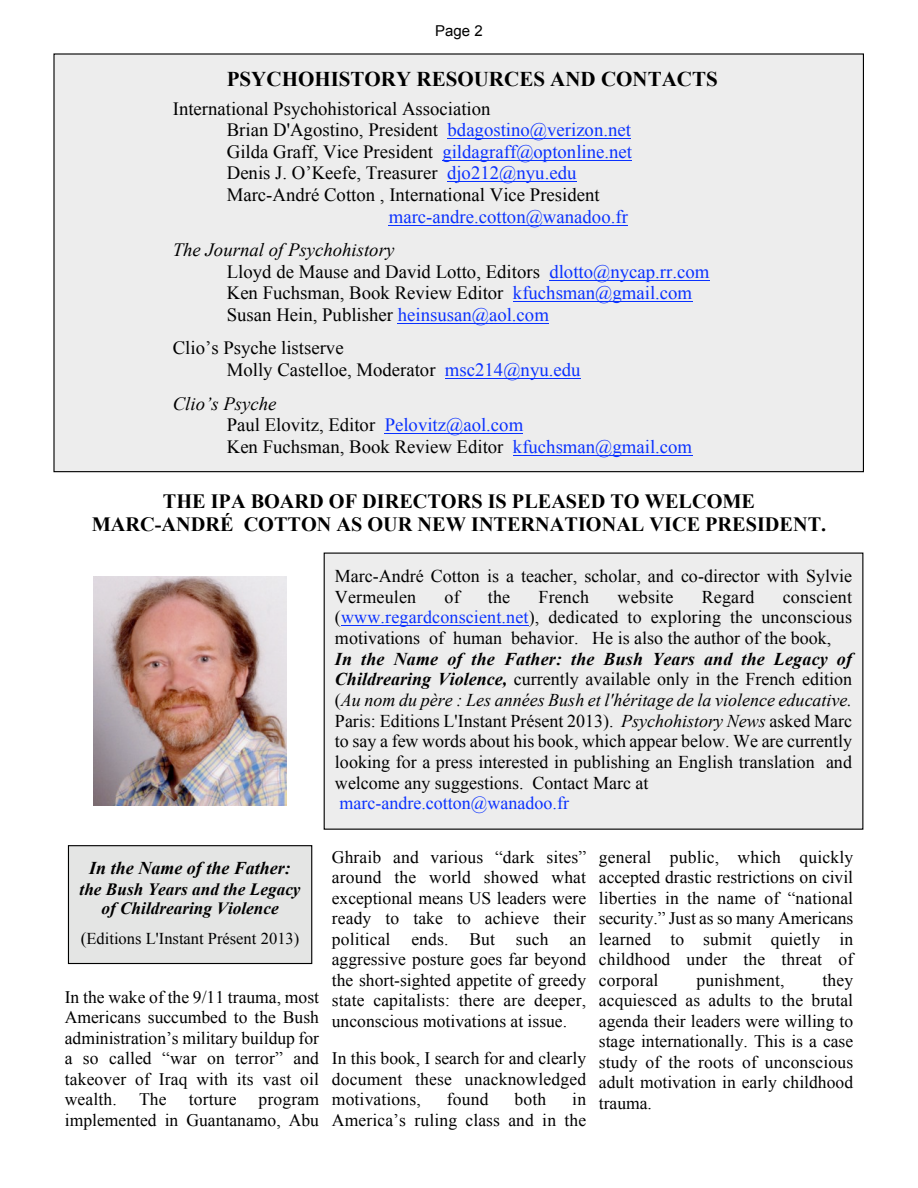
<style>
.page{position:relative;width:918px;height:1188px;background:#fff}
.page>*{position:absolute;margin:0;border:0;box-sizing:border-box;transform-origin:0 0}
.t1{font:21px "font 24870";color:#000}
.t2{font:20.25px/23.2px "font 24870";color:#000;text-align:center}
.t3{font:18.75px/21.6px "font 33061";color:#000}
.t4{font:18.75px "font 24871";color:#000}
.t5{font:18.75px "font 33061";color:#0a31ff}
.t6{font:18px/20.7px "font 33061";color:#000;text-align:justify}
.t7{font:18px "font 24872";color:#000}
.t8{font:18px "font 24871";color:#000}
.t9{font:18px "font 33061";color:#0a31ff}
.t10{font:17.55px/20.5px "font 33061";letter-spacing:.005em;color:#000;text-align:justify}
.t11{font:17.25px/19.8px "font 24872";color:#000;text-align:center}
.t12{font:16.5px "font 33061";color:#000}
.t13{font:15px "font 33060";color:#000}
.s1{color:#0a31ff}
.s2{font-family:"font 24872"}
.s3{font-family:"font 33061"}
.s4{font-family:"font 24871"}
.s5{font-size:17.25px}
</style>
<div class="page">
<div style="left:54px;top:54px;width:809px;height:418px;background:#ededed"></div>
<hr style="left:448px;top:138px;width:183px;height:1px;background:#0a31ff">
<hr style="left:442px;top:160px;width:190px;height:1px;background:#0a31ff">
<hr style="left:447px;top:182px;width:129px;height:1px;background:#0a31ff">
<hr style="left:389px;top:225px;width:239px;height:1px;background:#0a31ff">
<hr style="left:549px;top:280px;width:160px;height:1px;background:#0a31ff">
<hr style="left:513px;top:301px;width:179px;height:1px;background:#0a31ff">
<hr style="left:398px;top:323px;width:151px;height:1px;background:#0a31ff">
<hr style="left:445px;top:378px;width:136px;height:1px;background:#0a31ff">
<hr style="left:385px;top:433px;width:138px;height:1px;background:#0a31ff">
<hr style="left:513px;top:455px;width:179px;height:1px;background:#0a31ff">
<img style="left:93px;top:576px;width:194px;height:230px">
<div style="left:324px;top:553px;width:539px;height:276px;background:#ededed"></div>
<hr style="left:341px;top:625px;width:188px;height:1px;background:#0a31ff">
<div style="left:68px;top:846px;width:244px;height:118px;background:#e4e5e4"></div>
<div style="left:68px;top:845px;width:244px;height:119px;border:1px solid #000"></div>
<p class="t13" style="left:435px;top:23px;width:49px">!"#$ &amp;</p>
<p class="t1" style="left:227px;top:67px;width:493px">2IJKLML7IBMNJ NOIMPNKOI !4C KM4B!KBI</p>
<p class="t3" style="left:227px;top:98px;width:407px;text-indent:-54px">K(/4%('/&amp;-('C 0."12-2&amp;./-%&amp;1'C +..-1&amp;'/&amp;-(<br>$%&amp;'( )_+,-./&amp;(-= 0%4.&amp;A4(/ <span class="s1">!A',-./&amp;(-`74%&amp;R-(F(4/ </span>O&amp;CA' O%'88= A&amp;14 0%4.&amp;A4(/ <span class="s1">,&amp;CA',%'88`-:/-(C&amp;(4F(4/ </span>)4(&amp;. ^F 6*B4484= G%4'.D%4% <span class="s1">AC-&gt;&lt;&gt;`("DF4AD </span>U'%1T+(A%D X-//-( = K(/4%('/&amp;-('C A&amp;14 0%4.&amp;A4(/</p>
<p class="t5" style="left:389px;top:206px;width:241px">;'%1T'(A%4F1-//-(`5'('A--F8%</p>
<p class="t4" style="left:173px;top:239px;width:223px">12' 3"&amp;.#+4 "- 5/6!2"2%/$".6</p>
<p class="t3" style="left:227px;top:261px;width:484px">MC-"A A4 U'D.4 '(A )'7&amp;A M-//-= IA&amp;/-%. <span class="s1">AC-//-`("1':F%%F1-;<br></span>B4( WD12.;'(= $--B E47&amp;45 IA&amp;/-% <span class="s1">B8D12.;'(`,;'&amp;CF1-;<br></span>9D.'( F4&amp;(= 0D!C&amp;.24% <span class="s1">24&amp;(.D.'(`'-CF1-;</span></p>
<p class="t3" style="left:227px;top:337px;width:355px;text-indent:-54px">XC&amp;-*. 0."124 C&amp;./.4%74<br>U-CC" X'./4CC-4= U-A4%'/-% <span class="s1">;.1&gt;&lt;@`("DF4AD</span></p>
<p class="t4" style="left:173px;top:393px;width:105px">74%"8/ 5/6!2'</p>
<p class="t3" style="left:227px;top:414px;width:467px">0'DC IC-7&amp;/R= IA&amp;/-% <span class="s1">04C-7&amp;/R`'-CF1-;<br></span>B4( WD12.;'(= $--B E47&amp;45 IA&amp;/-% <span class="s1">B8D12.;'(`,;'&amp;CF1-;</span></p>
<p class="t2" style="left:92px;top:489px;width:736px">BLO 72! HM!NC M+ C7NOKBMNI 7I 2EO!IOC BM QOEKMGO<br>G!NKR!4CNS KMBBM4 !I MPN 4OQ*74BON4!B7M4!E 87KO 2NOI7CO4BT</p>
<p class="t6" style="left:335px;top:565px;width:519px">U'%1T+(A%D X-//-( &amp;. ' /4'124%= .12-C'%= '(A 1-TA&amp;%41/-% 5&amp;/2 9"C7&amp;4<br>A4%;4DC4(</p>
<p class="t6" style="left:335px;top:586px;width:519px;text-indent:448px">1-(.1&amp;4(/ L<span class="s1">555F%4,'%A1-(.1&amp;4(/F(4/</span>N= A4A&amp;1'/4A /- 4E:C-%&amp;(, /24 D(1-(.1&amp;-D. ;-/&amp;7'/&amp;-(. -8 2D;'( !42'7&amp;-%F F4 &amp;. 'C.- /24 'D/2-% -8 /24 !--B=</p>
<p class="t7" style="left:335px;top:649px;width:519px">&amp;2 -3. 4)$. #5 -3. !)-3."1 -3. 67'3 8.)"' )29 -3. :.;)+&lt; #5</p>
<p class="t6" style="left:335px;top:669px;width:519px"><span class="s2">=3*(9".)"*2; &gt;*#(.2+.?</span> 1D%%4(/C" '7'&amp;C'!C4 -(C" &amp;( /24 W%4(12 4A&amp;/&amp;-(</p>
<p class="t8" style="left:335px;top:690px;width:519px"><span class="s3">L</span>9&amp; #": (&amp; *;.' &lt; ='/ +##&gt;'/ ?&amp;/2 '$ 4@2&gt;.%$+,' (' 4+ A%"4'#!' '(&amp;!+$%A'B</p>
<p class="t6" style="left:335px;top:710px;width:519px">0'%&amp;.] IA&amp;/&amp;-(. M_K(./'(/ 0%D.4(/ &gt;?&lt;GNF <span class="s4">5/6!2"2%/$".6 C'D/</span> '.B4A U'%1 /- .'" ' 845 5-%A. '!-D/ 2&amp;. !--B= 52&amp;12 '::4'% !4C-5F Z4 '%4 1D%%4(/C" C--B&amp;(, 8-% ' :%4.. &amp;(/4%4./4A &amp;( :D!C&amp;.2&amp;(, '( I(,C&amp;.2 /%'(.C'/&amp;-( '(A 54C1-;4 '(" .D,,4./&amp;-(.F X-(/'1/ U'%1 '/</p>
<p class="t9" style="left:340px;top:793px;width:231px">;'%1T'(A%4F1-//-(`5'('A--F8%</p>
<p class="t6" style="left:445px;top:586px;width:17px">-8</p>
<p class="t6" style="left:488px;top:586px;width:24px">/24</p>
<p class="t6" style="left:538px;top:586px;width:52px">W%4(12</p>
<p class="t6" style="left:618px;top:586px;width:57px">54!.&amp;/4</p>
<p class="t6" style="left:702px;top:586px;width:54px">E4,'%A</p>
<p class="t7" style="left:89px;top:858px;width:203px">&amp;2 -3. 4)$. #5 -3. !)-3."1</p>
<p class="t11" style="left:80px;top:879px;width:223px">-3. 67'3 8.)"' )29 -3. :.;)+&lt; #5 =3*(9".)"*2; &gt;*#(.2+.</p>
<p class="t12" style="left:81px;top:929px;width:220px"><span class="s5">L</span>IA&amp;/&amp;-(. M_K(./'(/ 0%D.4(/ &gt;?&lt;GN</p>
<p class="t10" style="left:65px;top:987px;width:256px">K( /24 5'B4 -8 /24 V[&lt;&lt; /%'D;'= ;-./ +;4%&amp;1'(. .D11D;!4A /- /24 $D.2 'A;&amp;(&amp;./%'/&amp;-(*. ;&amp;C&amp;/'%" !D&amp;CAD: 8-% ' .- 1'CC4A P5'% -( /4%%-%Q '(A /'B4-74% -8 K%'\ 5&amp;/2 &amp;/. 7'./ -&amp;C 54'C/2F</p>
<p class="t10" style="left:139px;top:1089px;width:29px">G24</p>
<p class="t10" style="left:189px;top:1089px;width:49px">/-%/D%4</p>
<p class="t10" style="left:65px;top:1089px;width:256px;text-align:right">:%-,%';<br>&amp;;:C4;4(/4A &amp;( OD'(/'(';-= +!D</p>
<p class="t10" style="left:332px;top:846px;width:256px">O2%'&amp;! '(A 7'%&amp;-D. PA'%B .&amp;/4.Q '%-D(A /24 5-%CA .2-54A 52'/ 4E14:/&amp;-('C ;4'(. H9 C4'A4%. 54%4 %4'A" /- /'B4 /- '12&amp;474 /24&amp;% :-C&amp;/&amp;1'C 4(A.F $D/ .D12 '( ',,%4..&amp;74 :-./D%4 ,-4. 8'% !4"-(A /24 .2-%/T.&amp;,2/4A '::4/&amp;/4 -8 ,%44A" ./'/4 1':&amp;/'C&amp;./.] /24%4 '%4 A44:4%= D(1-(.1&amp;-D. ;-/&amp;7'/&amp;-(. '/ &amp;..D4F</p>
<p class="t10" style="left:332px;top:1048px;width:256px">K( /2&amp;. !--B= K .4'%12 8-% '(A 1C4'%C" A-1D;4(/ /24.4 D('1B(-5C4A,4A ;-/&amp;7'/&amp;-(.=</p>
<p class="t10" style="left:332px;top:1089px;width:256px;text-align:right">&amp;(<br>+;4%&amp;1'*. %DC&amp;(, 1C'.. '(A &amp;( /24</p>
<p class="t10" style="left:447px;top:1089px;width:43px">8-D(A</p>
<p class="t10" style="left:515px;top:1089px;width:33px">!-/2</p>
<p class="t10" style="left:599px;top:846px;width:256px">,4(4%'C :D!C&amp;1= 52&amp;12 \D&amp;1BC" '114:/4A A%'./&amp;1 %4./%&amp;1/&amp;-(. -( 1&amp;7&amp;C C&amp;!4%/&amp;4. &amp;( /24 (';4 -8 P('/&amp;-('C .41D%&amp;/"FQ ^D./ '. .- ;'(" +;4%&amp;1'(.<br>C4'%(4A /- .D!;&amp;/ \D&amp;4/C" &amp;( 12&amp;CA2--A D(A4% /24 /2%4'/ -8<br>1-%:-%'C</p>
<p class="t10" style="left:599px;top:970px;width:256px;text-indent:224px">/24" '1\D&amp;4.14A '. 'ADC/. /- /24 !%D/'C ',4(A' /24&amp;% C4'A4%. 54%4 5&amp;CC&amp;(, /- ./',4 &amp;(/4%('/&amp;-('CC"F G2&amp;. &amp;. ' 1'.4 ./DA" -8 /24 %--/. -8 D(1-(.1&amp;-D. 'ADC/ ;-/&amp;7'/&amp;-( &amp;( 4'%C" 12&amp;CA2--A /%'D;'F</p>
<p class="t10" style="left:697px;top:970px;width:89px">:D(&amp;.2;4(/=</p>
</div>
